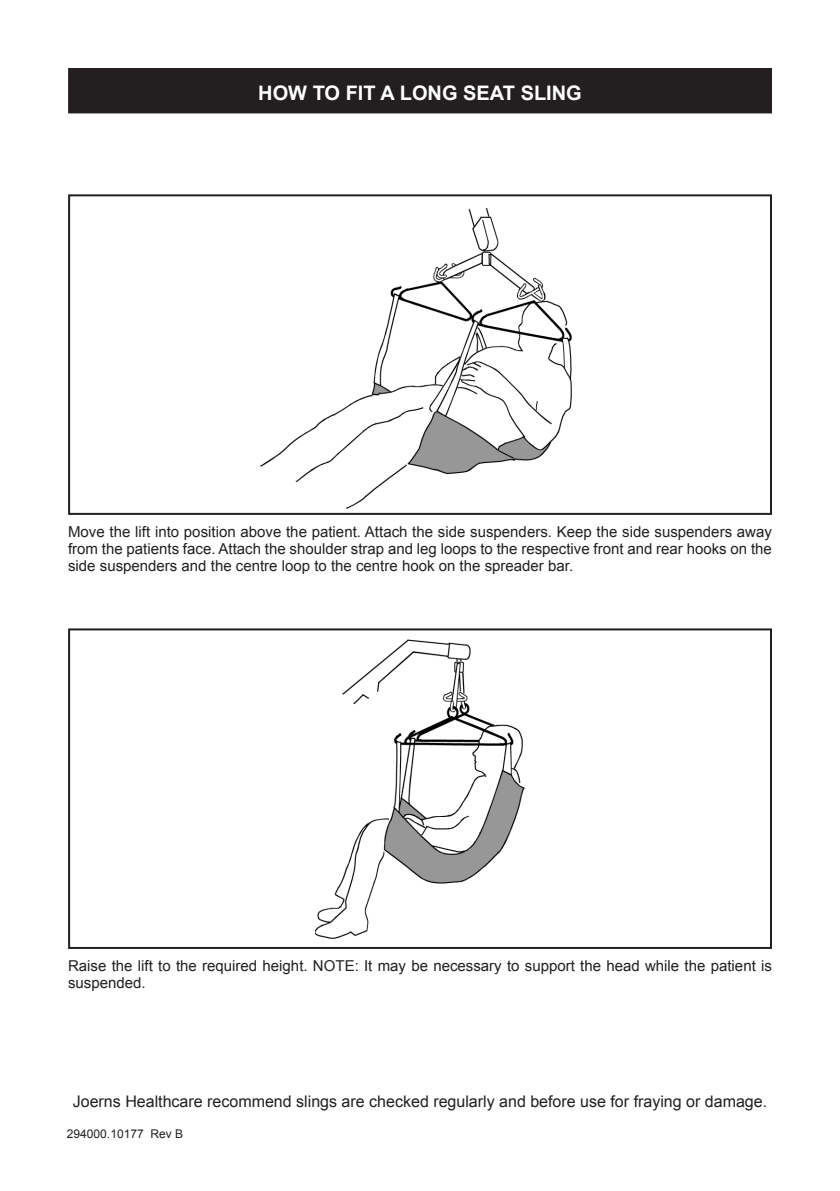
<style>
.page{position:relative;width:840px;height:1191px;background:#fff}
.page>*{position:absolute;margin:0;border:0;box-sizing:border-box;transform-origin:0 0}
.t1{font:700 20px "Arial";color:#fff}
.t2{font:16px "Arial";color:#231f20}
.t3{font:15px/17px "Arial";color:#231f20;text-align:justify}
.t4{font:12px "Arial";color:#231f20}
</style>
<div class="page">
<div style="left:69px;top:69px;width:701px;height:43px;background:#231f20"></div>
<div style="left:68px;top:68px;width:703px;height:45px;border:2px solid #231f20"></div>
<div style="left:68px;top:194px;width:703px;height:321px;border:2px solid #231f20"></div>
<div style="left:68px;top:628px;width:703px;height:321px;border:2px solid #231f20"></div>
<img style="left:260px;top:208px;width:311px;height:300px">
<img style="left:315px;top:639px;width:210px;height:299px">
<p class="t1" style="left:258px;top:79px;width:325px">HOW TO FIT A LONG SEAT SLING</p>
<p class="t3" style="left:68px;top:523px;width:705px">Move the lift into position above the patient. Attach the side suspenders. Keep the side suspenders away from the patients face. Attach the shoulder strap and leg loops to the respective front and rear hooks on the side suspenders and the centre loop to the centre hook on the spreader bar.</p>
<p class="t3" style="left:68px;top:957px;width:705px">Raise the lift to the required height. NOTE: It may be necessary to support the head while the patient is suspended.</p>
<p class="t2" style="left:73px;top:1090px;width:695px">Joerns Healthcare recommend slings are checked regularly and before use for fraying or damage.</p>
<p class="t4" style="left:67px;top:1125px;width:118px">294000.10177 Rev B</p>
</div>
